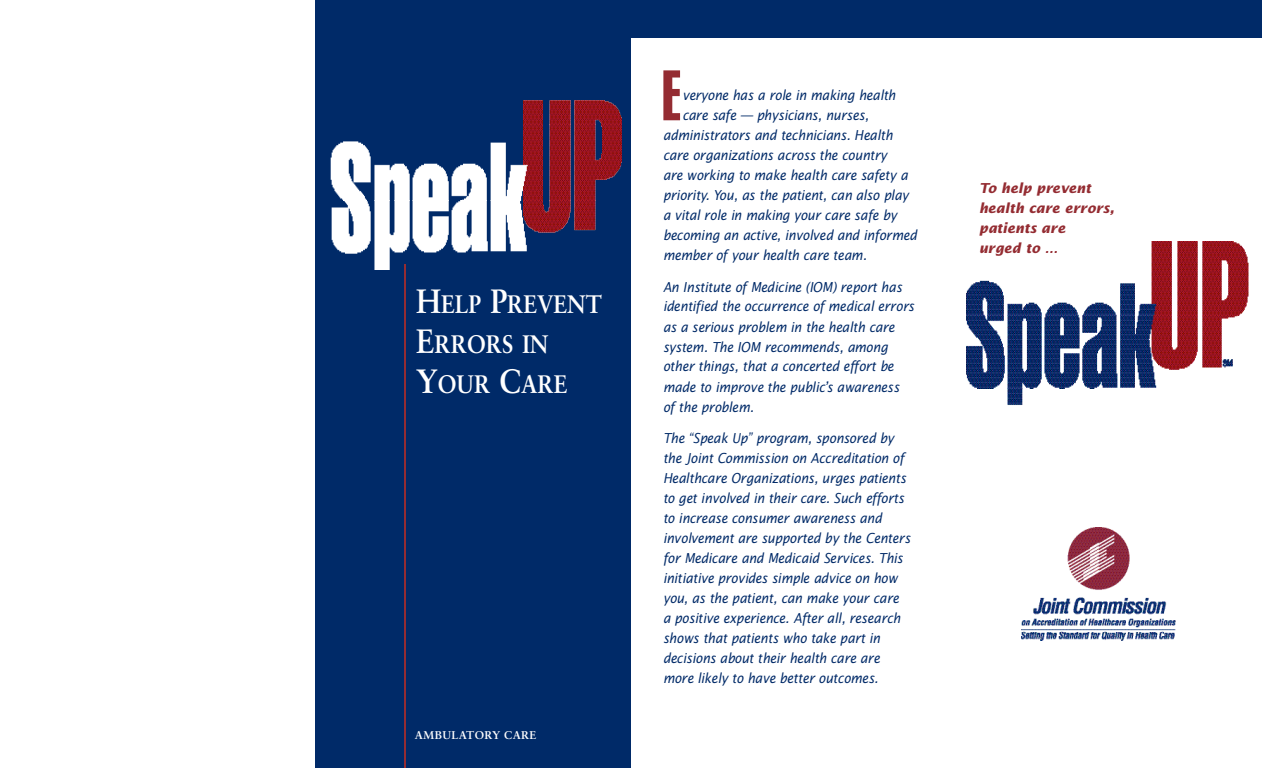
<style>
.page{position:relative;width:1262px;height:768px;background:#fff}
.page>*{position:absolute;margin:0;border:0;box-sizing:border-box;transform-origin:0 0}
.t1{font:70.12px "Helvetica Extra Compressed";color:#942c32;scale:.9 1}
.t2{font:700 25.25px/40px "Sabon";color:#fff;scale:.89 1}
.t3{font:italic 13.75px/20px "Lucida Sans";letter-spacing:-.015em;color:#002a68;scale:.9 1}
.t4{font:italic 700 13.75px/20px "Lucida Sans";color:#942c32;scale:.95 1}
.t5{font:700 11.25px "Sabon";letter-spacing:.025em;color:#fff}
.s1{font-size:33.75px}
</style>
<div class="page">
<img style="left:1021px;top:528px;width:154px;height:104px">
<img style="left:1021px;top:632px;width:154px;height:8px">
<img style="left:967px;top:241px;width:282px;height:74px">
<img style="left:967px;top:315px;width:273px;height:90px">
<div style="left:315px;top:0;width:315px;height:768px;background:#002a68"></div>
<img style="left:523px;top:100px;width:98px;height:24px">
<img style="left:330px;top:124px;width:291px;height:145px">
<hr style="left:404px;top:264px;width:2px;height:504px;background:#942c32">
<div style="left:630px;top:0;width:632px;height:37px;background:#002a68"></div>
<h2 class="t2" style="left:416px;top:286px;width:210px"><span class="s1">H</span>ELP <span class="s1">P</span>REVENT<br><span class="s1">E</span>RRORS IN<br><span class="s1">Y</span>OUR <span class="s1">C</span>ARE</h2>
<p class="t5" style="left:415px;top:730px;width:123px">A M B U L AT O RY CARE</p>
<h1 class="t1" style="left:662px;top:70px;width:22px">E</h1>
<p class="t3" style="left:682px;top:86px;width:238px">veryone has a role in making health</p>
<p class="t3" style="left:682px;top:106px;width:209px">care safe — physicians, nurses,</p>
<p class="t3" style="left:663px;top:126px;width:257px">administrators and technicians. Health</p>
<p class="t3" style="left:663px;top:146px;width:250px">care organizations across the country</p>
<p class="t3" style="left:663px;top:166px;width:274px">are working to make health care safety a</p>
<p class="t3" style="left:663px;top:186px;width:274px">p r io r ity. You, as the patient, can also play</p>
<p class="t3" style="left:663px;top:206px;width:261px">a vital role in making your care safe by</p>
<p class="t3" style="left:663px;top:226px;width:284px">becoming an active, involved and informed</p>
<p class="t3" style="left:663px;top:246px;width:228px">member of your health care team.</p>
<p class="t3" style="left:663px;top:278px;width:281px">An Institute of Medicine (IOM) report has identified the occurrence of medical errors as a serious problem in the health care system. The IOM recommends, among other things, that a concerted effort be made to improve the public’s awareness<br>of the problem.</p>
<p class="t3" style="left:663px;top:429px;width:276px">The “Speak Up” program, sponsored by the Joint Commission on Accreditation of Healthcare Organizations, urges patients to get involved in their care. Such efforts to increase consumer awareness and involvement are supported by the Centers for Medicare and Medicaid Services. This initiative provides simple advice on how you, as the patient, can make your care<br>a positive experience. After all, research shows that patients who take part in decisions about their health care are more likely to have better outcomes.</p>
<p class="t4" style="left:979px;top:179px;width:144px">To help prevent health care errors, patients are<br>urged to …</p>
</div>
